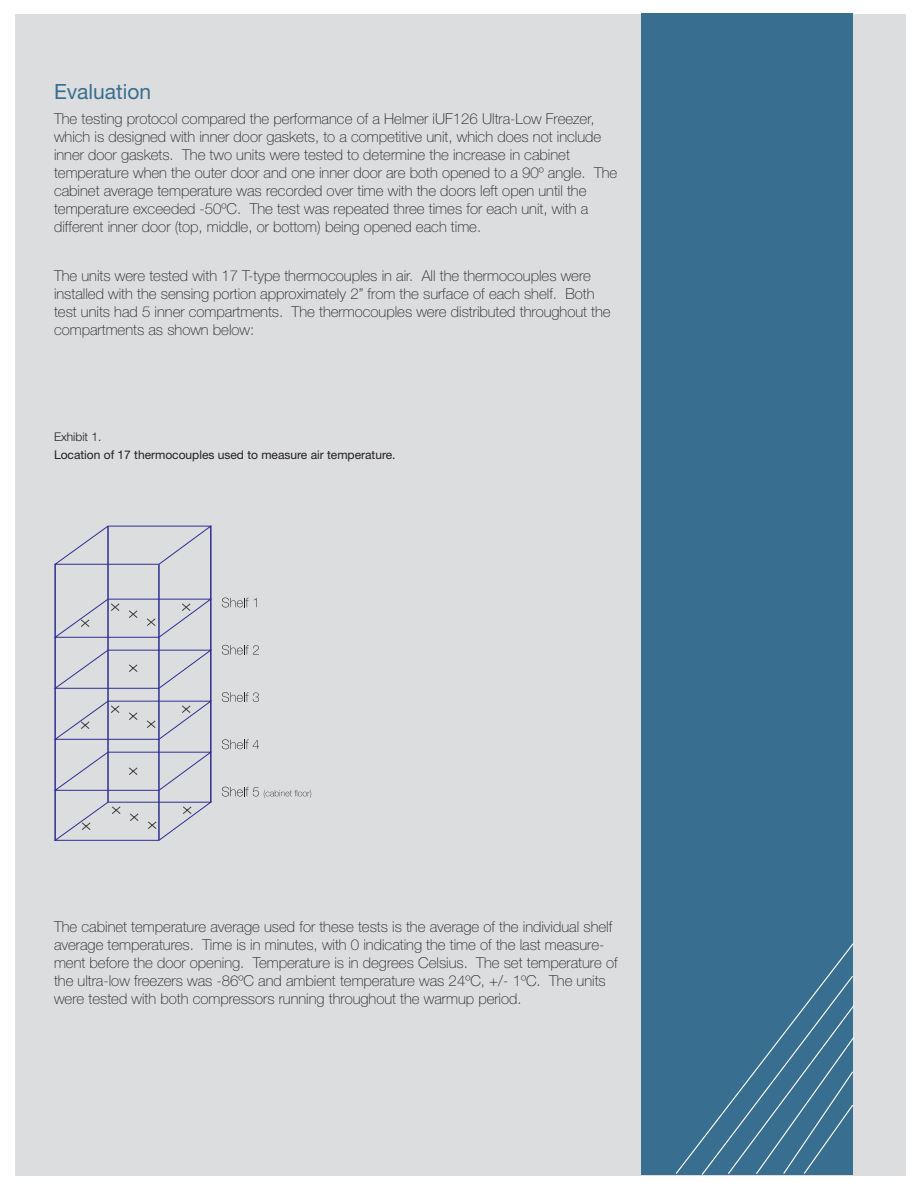
<style>
.page{position:relative;width:918px;height:1188px;background:#fff}
.page>*{position:absolute;margin:0;border:0;box-sizing:border-box;transform-origin:0 0}
.Major_Heading{font:21px "Helvetica Neue LT Std";color:#386e8f}
.Main_Body_Font{font:100 15px/18px "Helvetica Neue LT Std";color:#231f20}
.Major_Heading-2{font:100 15px/18px "Helvetica Neue LT Std";color:#231f20}
.Chart_Heading{font:12px "Helvetica Neue LT Std";color:#231f20}
.Chart_Heading-2{font:300 12px "Helvetica Neue LT Std";color:#231f20}
</style>
<div class="page">
<div style="left:15px;top:15px;width:891px;height:1161px;background:#dcdddf"></div>
<div style="left:641px;top:13px;width:212px;height:1161px;background:#386e8f"></div>
<svg style="left:675px;top:943px;width:179px;height:232px"></svg>
<svg style="left:54px;top:525px;width:158px;height:316px"></svg>
<hr style="left:158px;top:564px;width:2px;height:276px;background:#2e3092">
<hr style="left:210px;top:526px;width:2px;height:276px;background:#2e3092">
<hr style="left:107px;top:526px;width:2px;height:276px;background:#2e3092">
<hr style="left:54px;top:564px;width:2px;height:276px;background:#2e3092">
<svg style="left:80px;top:619px;width:10px;height:9px"></svg>
<svg style="left:110px;top:603px;width:10px;height:9px"></svg>
<svg style="left:128px;top:610px;width:10px;height:9px"></svg>
<svg style="left:146px;top:618px;width:10px;height:9px"></svg>
<svg style="left:181px;top:603px;width:10px;height:9px"></svg>
<svg style="left:80px;top:664px;width:112px;height:167px"></svg>
<svg style="left:222px;top:598px;width:35px;height:9px"></svg>
<svg style="left:222px;top:645px;width:37px;height:10px"></svg>
<svg style="left:222px;top:692px;width:37px;height:10px"></svg>
<svg style="left:222px;top:739px;width:37px;height:10px"></svg>
<svg style="left:222px;top:787px;width:89px;height:11px"></svg>
<p class="Major_Heading" style="left:54px;top:79px;width:99px">Evaluation</p>
<p class="Main_Body_Font" style="left:54px;top:109px;width:565px">The testing protocol compared the performance of a Helmer iUF126 Ultra-Low Freezer, which is designed with inner door gaskets, to a competitive unit, which does not include inner door gaskets. The two units were tested to determine the increase in cabinet temperature when the outer door and one inner door are both opened to a 90º angle. The cabinet average temperature was recorded over time with the doors left open until the temperature exceeded -50ºC. The test was repeated three times for each unit, with a different inner door (top, middle, or bottom) being opened each time.</p>
<p class="Main_Body_Font" style="left:54px;top:267px;width:558px">The units were tested with 17 T-type thermocouples in air. All the thermocouples were installed with the sensing portion approximately 2” from the surface of each shelf. Both test units had 5 inner compartments. The thermocouples were distributed throughout the compartments as shown below:</p>
<p class="Chart_Heading-2" style="left:54px;top:430px;width:49px">Exhibit 1.</p>
<p class="Chart_Heading" style="left:54px;top:448px;width:343px">Location of 17 thermocouples used to measure air temperature.</p>
<p class="Major_Heading-2" style="left:54px;top:918px;width:565px">The cabinet temperature average used for these tests is the average of the individual shelf average temperatures. Time is in minutes, with 0 indicating the time of the last measure&shy;ment before the door opening. Temperature is in degrees Celsius. The set temperature of the ultra-low freezers was -86ºC and ambient temperature was 24ºC, +/- 1ºC. The units were tested with both compressors running throughout the warmup period.</p>
</div>
